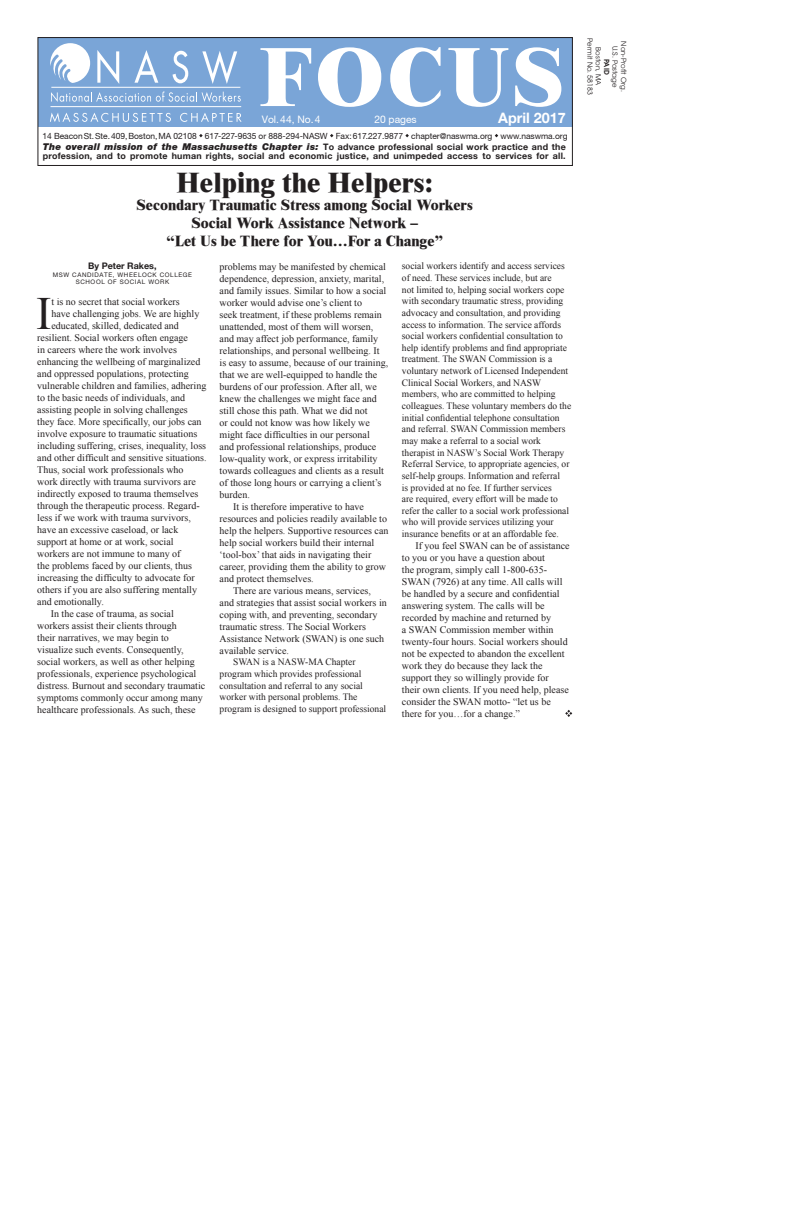
<style>
.page{position:relative;width:792px;height:1224px;background:#fff}
.page>*{position:absolute;margin:0;border:0;box-sizing:border-box;transform-origin:0 0}
.t1{font:800 84.7px "Times New Roman";letter-spacing:.025em;color:#fff}
.Body_-_No_indent__dr{font:46.2px "Times New Roman";color:#231f20}
.Head{font:800 28px "Times New Roman";color:#231f20}
.Head-2{font:800 15px "Times New Roman";color:#231f20}
.t2{font:700 14.4px "Context Reprise S Si";color:#fff}
.t3{font:10.3px "Context Reprise S Si";color:#fff}
.Body_-_No_indent__dr-2{font:10px/12px "Times New Roman";color:#231f20}
.t4{font:9.7px/11.7px "Times New Roman";color:#231f20}
.t5{font:italic 900 9.3px "Context Reprise Black S Si";letter-spacing:.025em;color:#231f20}
.Byline_-_Name{font:700 9px "Context Reprise S Si";color:#231f20}
.t6{font:700 8.9px "Context Reprise S Si";letter-spacing:.025em;color:#231f20}
.t7{font:8.5px "Context Reprise S Si";letter-spacing:-.005em;color:#231f20}
.t8{font:7px/8.4px "Avant Garde";color:#231f20;text-align:center}
.Byline_-_Title{font:6.2px/7px "Context Reprise S Si";letter-spacing:.1em;color:#231f20;text-align:center}
.s1{font-family:"Context Reprise S Si";font-weight:700;font-style:normal;font-size:8.9px}
.s2{font-weight:600}
</style>
<div class="page">
<div style="left:38px;top:38px;width:534px;height:89px;background:#7aa5d7"></div>
<div style="left:38px;top:37px;width:535px;height:129px;border:1px solid #231f20"></div>
<svg style="left:50px;top:43px;width:40px;height:40px"></svg>
<hr style="left:51px;top:87px;width:189px;height:1px;background:#fff">
<svg style="left:51px;top:91px;width:190px;height:11px"></svg>
<svg style="left:97px;top:50px;width:22px;height:34px"></svg>
<svg style="left:134px;top:50px;width:24px;height:33px"></svg>
<svg style="left:173px;top:51px;width:15px;height:32px"></svg>
<svg style="left:202px;top:51px;width:35px;height:33px"></svg>
<svg style="left:50px;top:113px;width:121px;height:9px"></svg>
<svg style="left:180px;top:113px;width:62px;height:9px"></svg>
<hr style="left:51px;top:106px;width:190px;height:1px;background:#fff">
<svg style="left:565px;top:710px;width:7px;height:7px"></svg>
<h1 class="t1" style="left:260px;top:27px;width:307px">FOCUS</h1>
<p class="t3" style="left:262px;top:113px;width:60px">Vol.44, No.4</p>
<p class="t3" style="left:374px;top:113px;width:44px">20 pages</p>
<h3 class="t2" style="left:498px;top:109px;width:69px">April 2017</h3>
<p class="t7" style="left:42px;top:131px;width:527px">14 BeaconSt.Ste.409,Boston,MA 02108 617-227-9635 or 888-294-NASW Fax:617.227.9877 chapter@naswma.org www.naswma.org</p>
<p class="Head" style="left:177px;top:166px;width:258px">Helping the Helpers:</p>
<p class="Head-2" style="left:137px;top:196px;width:338px">Secondary Traumatic Stress among Social Workers</p>
<p class="Head-2" style="left:192px;top:214px;width:228px">Social Work Assistance Network –</p>
<p class="Head-2" style="left:167px;top:232px;width:278px">“Let Us be There for You…For a Change”</p>
<p class="Byline_-_Name" style="left:88px;top:260px;width:70px">By Peter Rakes,</p>
<p class="Byline_-_Title" style="left:53px;top:271px;width:141px">MSW CANDIDATE, WHEELOCK COLLEGE<br>SCHOOL OF SOCIAL WORK</p>
<p class="Body_-_No_indent__dr" style="left:36px;top:282px;width:17px">I</p>
<p class="Body_-_No_indent__dr-2" style="left:52px;top:295px;width:130px">t is no secret that social workers</p>
<p class="t5" style="left:43px;top:141px;width:525px">The overall mission of the Massachusetts Chapter is: <span class="s1">To advance professional social work practice and the</span></p>
<p class="t6" style="left:43px;top:150px;width:525px">profession, and to promote human rights, social and economic justice, and unimpeded access to services for all.</p>
<p class="t4" style="left:402px;top:260px;width:171px">social workers identify and access services of need. These services include, but are<br>not limited to, helping social workers cope with secondary traumatic stress, providing advocacy and consultation, and providing access to information. The service affords social workers confidential consultation to help identify problems and find appropriate treatment. The SWAN Commission is a voluntary network of Licensed Independent Clinical Social Workers, and NASW members, who are committed to helping colleagues. These voluntary members do the initial confidential telephone consultation and referral. SWAN Commission members may make a referral to a social work therapist in NASW’s Social Work Therapy Referral Service, to appropriate agencies, or self-help groups. Information and referral<br>is provided at no fee. If further services<br>are required, every effort will be made to refer the caller to a social work professional who will provide services utilizing your insurance benefits or at an affordable fee.</p>
<p class="Body_-_No_indent__dr-2" style="left:402px;top:540px;width:169px;text-indent:14px">If you feel SWAN can be of assistance to you or you have a question about<br>the program, simply call 1-800-635- SWAN (7926) at any time. All calls will be handled by a secure and confidential answering system. The calls will be recorded by machine and returned by<br>a SWAN Commission member within twenty-four hours. Social workers should not be expected to abandon the excellent work they do because they lack the support they so willingly provide for their own clients. If you need help, please consider the SWAN motto- “let us be there for you…for a change.”</p>
<p class="Body_-_No_indent__dr-2" style="left:220px;top:260px;width:170px">problems may be manifested by chemical dependence, depression, anxiety, marital, and family issues. Similar to how a social worker would advise one’s client to<br>seek treatment, if these problems remain unattended, most of them will worsen, and may affect job performance, family relationships, and personal wellbeing. It is easy to assume, because of our training, that we are well-equipped to handle the burdens of our profession. After all, we knew the challenges we might face and still chose this path. What we did not<br>or could not know was how likely we might face difficulties in our personal<br>and professional relationships, produce low-quality work, or express irritability towards colleagues and clients as a result of those long hours or carrying a client’s burden.</p>
<p class="Body_-_No_indent__dr-2" style="left:220px;top:500px;width:170px;text-indent:14px">It is therefore imperative to have resources and policies readily available to help the helpers. Supportive resources can help social workers build their internal ‘tool-box’ that aids in navigating their career, providing them the ability to grow and protect themselves.</p>
<p class="Body_-_No_indent__dr-2" style="left:220px;top:584px;width:169px;text-indent:14px">There are various means, services, and strategies that assist social workers in coping with, and preventing, secondary traumatic stress. The Social Workers Assistance Network (SWAN) is one such available service.</p>
<p class="t4" style="left:220px;top:656px;width:168px;text-indent:14px">SWAN is a NASW-MA Chapter program which provides professional consultation and referral to any social worker with personal problems. The program is designed to support professional</p>
<p class="Body_-_No_indent__dr-2" style="left:52px;top:307px;width:149px">have challenging jobs. We are highly</p>
<p class="Body_-_No_indent__dr-2" style="left:52px;top:319px;width:129px">educated, skilled, dedicated and</p>
<p class="Body_-_No_indent__dr-2" style="left:37px;top:331px;width:152px">resilient. Social workers often engage</p>
<p class="Body_-_No_indent__dr-2" style="left:37px;top:343px;width:141px">in careers where the work involves</p>
<p class="Body_-_No_indent__dr-2" style="left:37px;top:355px;width:165px">enhancing the wellbeing of marginalized</p>
<p class="Body_-_No_indent__dr-2" style="left:37px;top:367px;width:153px">and oppressed populations, protecting</p>
<p class="Body_-_No_indent__dr-2" style="left:37px;top:379px;width:171px">vulnerable children and families, adhering</p>
<p class="Body_-_No_indent__dr-2" style="left:37px;top:391px;width:150px">to the basic needs of individuals, and</p>
<p class="Body_-_No_indent__dr-2" style="left:37px;top:403px;width:152px">assisting people in solving challenges</p>
<p class="Body_-_No_indent__dr-2" style="left:37px;top:415px;width:166px">they face. More specifically, our jobs can</p>
<p class="Body_-_No_indent__dr-2" style="left:37px;top:427px;width:161px">involve exposure to traumatic situations</p>
<p class="Body_-_No_indent__dr-2" style="left:37px;top:439px;width:170px">including suffering, crises, inequality, loss</p>
<p class="Body_-_No_indent__dr-2" style="left:37px;top:451px;width:171px">and other difficult and sensitive situations.</p>
<p class="Body_-_No_indent__dr-2" style="left:37px;top:463px;width:148px">Thus, social work professionals who</p>
<p class="Body_-_No_indent__dr-2" style="left:37px;top:475px;width:160px">work directly with trauma survivors are</p>
<p class="Body_-_No_indent__dr-2" style="left:37px;top:487px;width:163px">indirectly exposed to trauma themselves</p>
<p class="Body_-_No_indent__dr-2" style="left:37px;top:499px;width:164px">through the therapeutic process. Regard-</p>
<p class="Body_-_No_indent__dr-2" style="left:37px;top:511px;width:155px">less if we work with trauma survivors,</p>
<p class="Body_-_No_indent__dr-2" style="left:37px;top:523px;width:143px">have an excessive caseload, or lack</p>
<p class="Body_-_No_indent__dr-2" style="left:37px;top:535px;width:138px">support at home or at work, social</p>
<p class="Body_-_No_indent__dr-2" style="left:37px;top:547px;width:145px">workers are not immune to many of</p>
<p class="Body_-_No_indent__dr-2" style="left:37px;top:559px;width:156px">the problems faced by our clients, thus</p>
<p class="Body_-_No_indent__dr-2" style="left:37px;top:571px;width:159px">increasing the difficulty to advocate for</p>
<p class="Body_-_No_indent__dr-2" style="left:37px;top:583px;width:161px">others if you are also suffering mentally</p>
<p class="Body_-_No_indent__dr-2" style="left:37px;top:595px;width:68px">and emotionally.</p>
<p class="Body_-_No_indent__dr-2" style="left:37px;top:607px;width:170px;text-indent:14px">In the case of trauma, as social workers assist their clients through<br>their narratives, we may begin to visualize such events. Consequently, social workers, as well as other helping professionals, experience psychological distress. Burnout and secondary traumatic symptoms commonly occur among many healthcare professionals. As such, these</p>
<p class="t8" style="left:628px;top:38px;width:58px;rotate:90deg">Non-Profit Org.<br>U.S. Postage<br><span class="s2">PAID<br></span>Boston, MA<br>Permit No. 58183</p>
</div>
